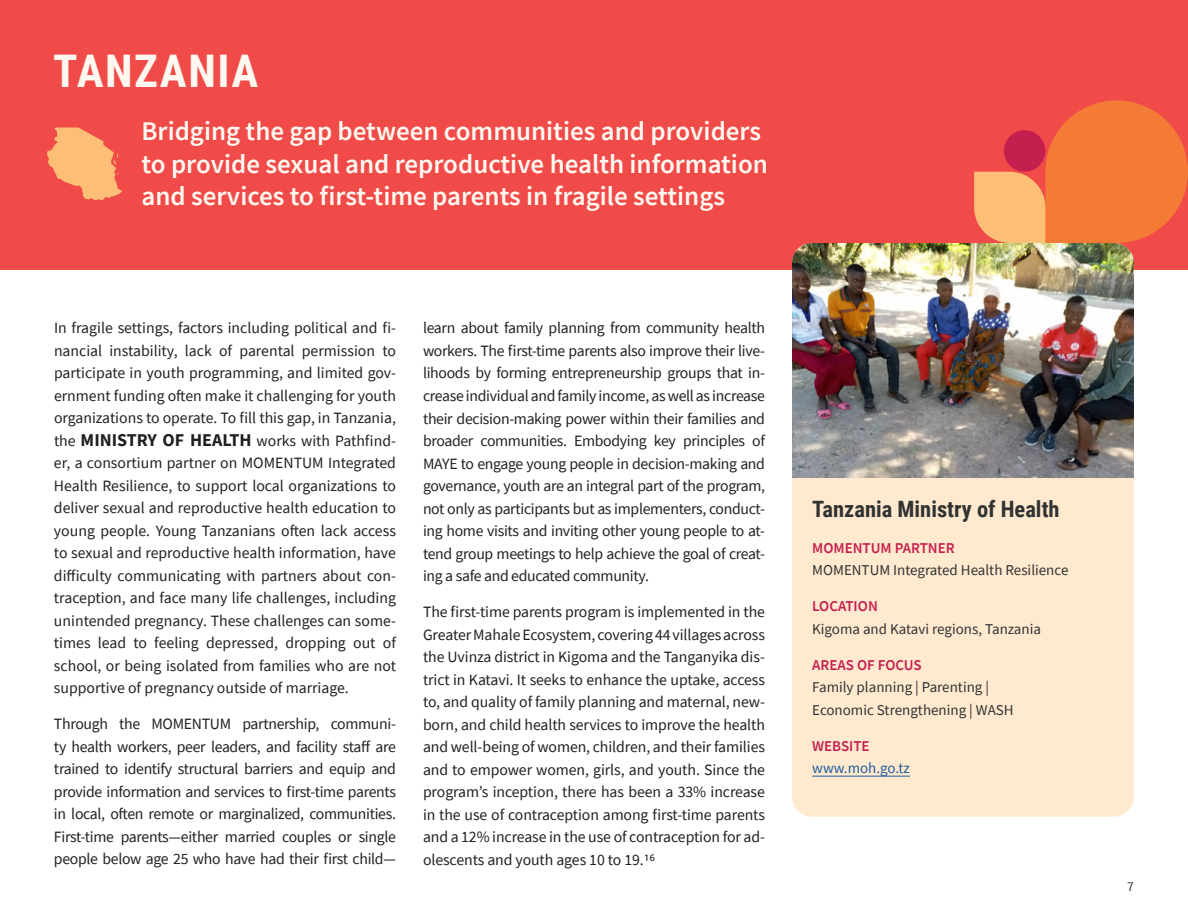
<style>
.page{position:relative;width:1188px;height:918px;background:#fff}
.page>*{position:absolute;margin:0;border:0;box-sizing:border-box;transform-origin:0 0}
.t1{font:700 45px "Roboto Condensed";letter-spacing:.035em;color:#fff8f1}
.t2{font:600 27px/32.4px "Source Sans Pro";color:#fff8f1}
.t3{font:700 22.5px "Roboto Condensed";color:#313332}
.P__BODY{font:15.75px/22.5px "Source Sans Pro";letter-spacing:-.02em;color:#231f20;text-align:justify}
.P__BODY_RAG_SM{font:15px/22.5px "Source Sans Pro";color:#313332}
.t4{font:600 15px "Source Sans Pro";color:#c51f4f}
.P__BODY_RAG_SM-2{font:15px "Source Sans Pro";color:#215e9e}
.t5{font:13.5px "Source Sans Pro";color:#313332}
.s1{font-weight:700;font-size:18px}
</style>
<div class="page">
<div style="left:0;top:0;width:1188px;height:270px;background:#f04b48"></div>
<svg style="left:974px;top:100px;width:214px;height:143px"></svg>
<div style="left:1004px;top:130px;width:41px;height:42px;background:#c51f4f;border-radius:50%"></div>
<img style="left:792px;top:243px;width:342px;height:235px">
<div style="left:792px;top:478px;width:342px;height:339px;background:#ffe9cf"></div>
<hr style="left:812px;top:776px;width:98px;height:1px;background:#215e9e">
<svg style="left:47px;top:127px;width:75px;height:73px"></svg>
<h1 class="t1" style="left:53px;top:40px;width:207px">TANZANIA</h1>
<h2 class="t2" style="left:141px;top:115px;width:628px">Bridging the gap between communities and providers to provide sexual and reproductive health information and services to first-time parents in fragile settings</h2>
<p class="P__BODY" style="left:54px;top:317px;width:344px">In fragile settings, factors including political and fi&shy;nancial instability, lack of parental permission to participate in youth programming, and limited gov&shy;ernment funding often make it challenging for youth organizations to operate. To fill this gap, in Tanzania, the <span class="s1">MINISTRY OF HEALTH</span> works with Pathfind&shy;er, a consortium partner on MOMENTUM Integrated Health Resilience, to support local organizations to deliver sexual and reproductive health education to young people. Young Tanzanians often lack access to sexual and reproductive health information, have difficulty communicating with partners about con&shy;traception, and face many life challenges, including unintended pregnancy. These challenges can some&shy;times lead to feeling depressed, dropping out of school, or being isolated from families who are not supportive of pregnancy outside of marriage.</p>
<p class="P__BODY" style="left:54px;top:713px;width:344px">Through the MOMENTUM partnership, communi&shy;ty health workers, peer leaders, and facility staff are trained to identify structural barriers and equip and provide information and services to first-time parents in local, often remote or marginalized, communities.<br>First-time parents—either married couples or single people below age 25 who have had their first child—</p>
<p class="P__BODY" style="left:423px;top:317px;width:344px">learn about family planning from community health workers. The first-time parents also improve their live&shy;lihoods by forming entrepreneurship groups that in&shy;crease individual and family income, as well as increase their decision-making power within their families and broader communities. Embodying key principles of MAYE to engage young people in decision-making and governance, youth are an integral part of the program, not only as participants but as implementers, conduct&shy;ing home visits and inviting other young people to at&shy;tend group meetings to help achieve the goal of creat&shy;ing a safe and educated community.</p>
<p class="P__BODY" style="left:423px;top:600px;width:344px">The first-time parents program is implemented in the Greater Mahale Ecosystem, covering 44 villages across the Uvinza district in Kigoma and the Tanganyika dis&shy;trict in Katavi. It seeks to enhance the uptake, access to, and quality of family planning and maternal, new&shy;born, and child health services to improve the health and well-being of women, children, and their families and to empower women, girls, and youth. Since the program’s inception, there has been a 33% increase in the use of contraception among first-time parents and a 12% increase in the use of contraception for ad&shy;olescents and youth ages 10 to 19.16</p>
<h1 class="t3" style="left:812px;top:493px;width:249px">Tanzania Ministry of Health</h1>
<h2 class="t4" style="left:812px;top:538px;width:144px">MOMENTUM PARTNER</h2>
<p class="P__BODY_RAG_SM" style="left:812px;top:559px;width:258px">MOMENTUM Integrated Health Resilience</p>
<h2 class="t4" style="left:812px;top:596px;width:67px">LOCATION</h2>
<p class="P__BODY_RAG_SM" style="left:812px;top:617px;width:230px">Kigoma and Katavi regions, Tanzania</p>
<h2 class="t4" style="left:812px;top:655px;width:111px">AREAS OF FOCUS</h2>
<p class="P__BODY_RAG_SM" style="left:812px;top:676px;width:203px">Family planning | Parenting |<br>Economic Strengthening | WASH</p>
<h2 class="t4" style="left:812px;top:736px;width:59px">WEBSITE</h2>
<p class="P__BODY_RAG_SM-2" style="left:812px;top:759px;width:99px">www.moh.go.tz</p>
<p class="t5" style="left:1127px;top:878px;width:8px">7</p>
</div>
